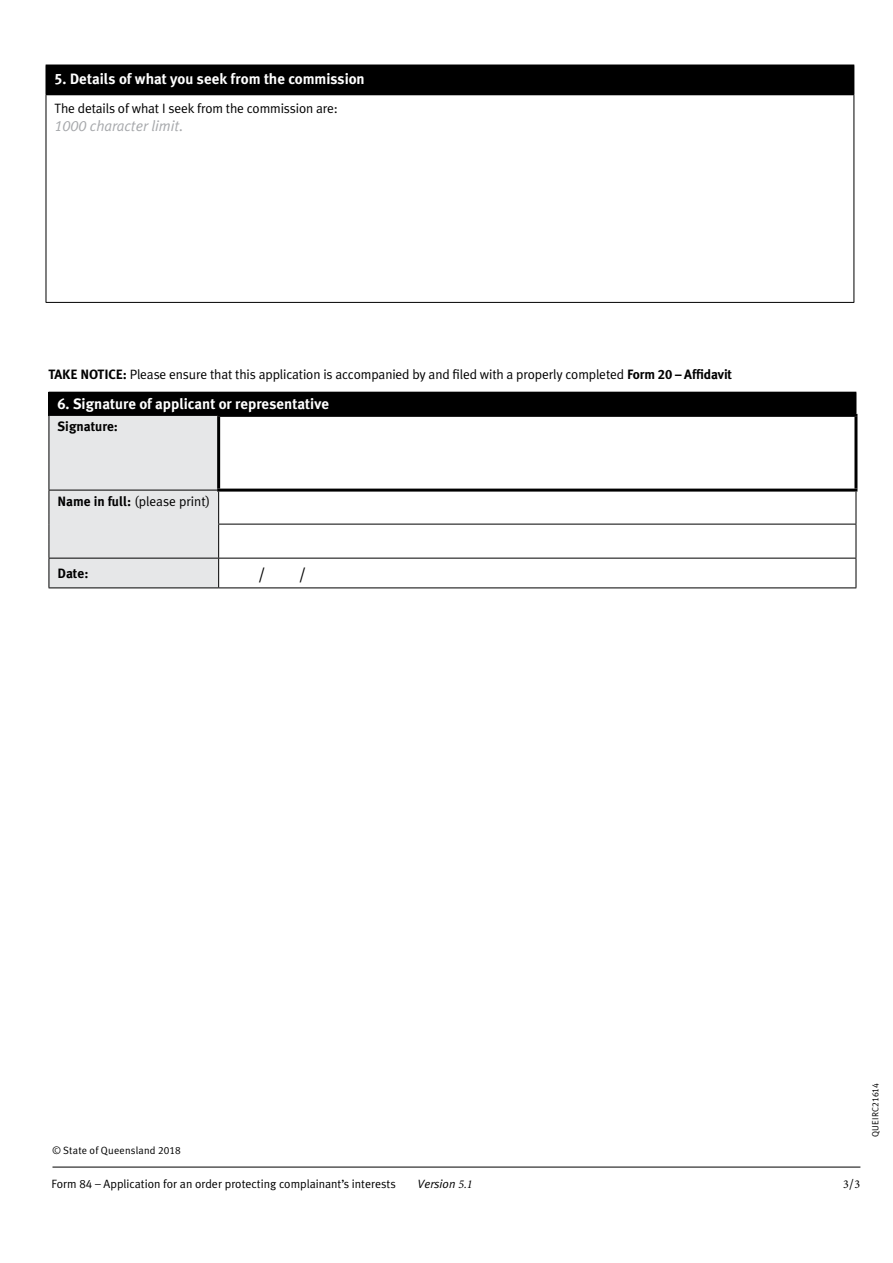
<style>
.page{position:relative;width:893px;height:1263px;background:#fff}
.page>*{position:absolute;margin:0;border:0;box-sizing:border-box;transform-origin:0 0}
.t1{font:16.5px "Meta Plus Normal";color:#000}
.t2{font:700 15px "Meta Plus";color:#fff}
.t3{font:italic 15px "Meta Plus Normal";color:#a7a9ac}
.t4{font:13.5px "Meta Plus Normal";letter-spacing:-.01em;color:#000}
.t5{font:700 13.5px "Meta Plus";color:#000}
.t6{font:12px "Meta Plus Normal";color:#000}
.t7{font:italic 12px "Meta Plus Normal";color:#000}
.t8{font:12px "Minion Pro";color:#000}
.t9{font:10.5px "Meta Plus Normal";letter-spacing:.02em;color:#000}
.t10{font:9px "Meta Plus Normal Caps";letter-spacing:.02em;color:#000}
.s1{font-family:"Meta Plus Bold Caps";font-weight:400}
.s2{font-family:"Meta Plus Normal Caps"}
.s3{font-family:"Meta Plus";font-weight:700}
.s4{font-family:"Meta Plus Bold Caps"}
.s5{font-family:"Minion Pro"}
</style>
<div class="page">
<hr style="left:52px;top:1167px;width:808px;height:1px;background:#000">
<div style="left:46px;top:65px;width:808px;height:30px;background:#000"></div>
<hr style="left:46px;top:95px;width:1px;height:207px;background:#000">
<hr style="left:853px;top:95px;width:1px;height:207px;background:#000">
<hr style="left:46px;top:302px;width:808px;height:1px;background:#000">
<div style="left:49px;top:392px;width:807px;height:23px;background:#000"></div>
<hr style="left:856px;top:492px;width:1px;height:32px;background:#000">
<hr style="left:856px;top:524px;width:1px;height:34px;background:#000">
<svg style="left:856px;top:558px;width:1px;height:29px"></svg>
<svg style="left:856px;top:393px;width:1px;height:21px"></svg>
<div style="left:49px;top:416px;width:170px;height:171px;background:#e6e7e8"></div>
<hr style="left:218px;top:524px;width:638px;height:1px;background:#000">
<hr style="left:219px;top:558px;width:637px;height:1px;background:#000">
<hr style="left:219px;top:587px;width:637px;height:1px;background:#000">
<hr style="left:49px;top:490px;width:168px;height:1px;background:#000">
<hr style="left:49px;top:490px;width:1px;height:34px;background:#000">
<hr style="left:218px;top:492px;width:1px;height:32px;background:#000">
<hr style="left:49px;top:524px;width:1px;height:34px;background:#000">
<hr style="left:218px;top:524px;width:1px;height:34px;background:#000">
<hr style="left:49px;top:558px;width:170px;height:1px;background:#000">
<hr style="left:49px;top:587px;width:170px;height:1px;background:#000">
<hr style="left:49px;top:415px;width:168px;height:1px;background:#000">
<hr style="left:217px;top:414px;width:640px;height:3px;background:#000">
<hr style="left:217px;top:417px;width:3px;height:72px;background:#000">
<hr style="left:854px;top:417px;width:3px;height:72px;background:#000">
<hr style="left:217px;top:489px;width:640px;height:3px;background:#000">
<p class="t2" style="left:54px;top:70px;width:312px"><span class="s1">5</span>. Details of what you seek from the commission</p>
<p class="t4" style="left:54px;top:100px;width:285px">The details of what I seek from the commission are:</p>
<p class="t3" style="left:54px;top:117px;width:130px"><span class="s2">1000</span> character limit.</p>
<p class="t4" style="left:49px;top:367px;width:685px"><span class="s3">TAKE NOTICE:</span> Please ensure that this application is accompanied by and filed with a properly completed <span class="s3">Form</span> <span class="s4">20</span> <span class="s3">– Affidavit</span></p>
<p class="t2" style="left:57px;top:395px;width:273px"><span class="s1">6</span>. Signature of applicant or representative</p>
<p class="t5" style="left:57px;top:419px;width:62px">Signature:</p>
<p class="t4" style="left:57px;top:493px;width:154px"><span class="s3">Name in full:</span> (please print)</p>
<p class="t5" style="left:57px;top:565px;width:33px">Date:</p>
<p class="t1" style="left:258px;top:564px;width:9px">/</p>
<p class="t1" style="left:299px;top:564px;width:9px">/</p>
<p class="t9" style="left:52px;top:1144px;width:130px">© State of Queensland <span class="s2">2018</span></p>
<p class="t6" style="left:52px;top:1177px;width:346px">Form <span class="s2">84</span> – Application for an order protecting complainant’s interests</p>
<p class="t7" style="left:417px;top:1177px;width:57px">Version <span class="s5">5.1</span></p>
<p class="t10" style="left:870px;top:1137px;width:56px;rotate:-90deg">QUEIRC21614</p>
<p class="t8" style="left:843px;top:1176px;width:18px">3<span class="s2">/</span>3</p>
</div>
